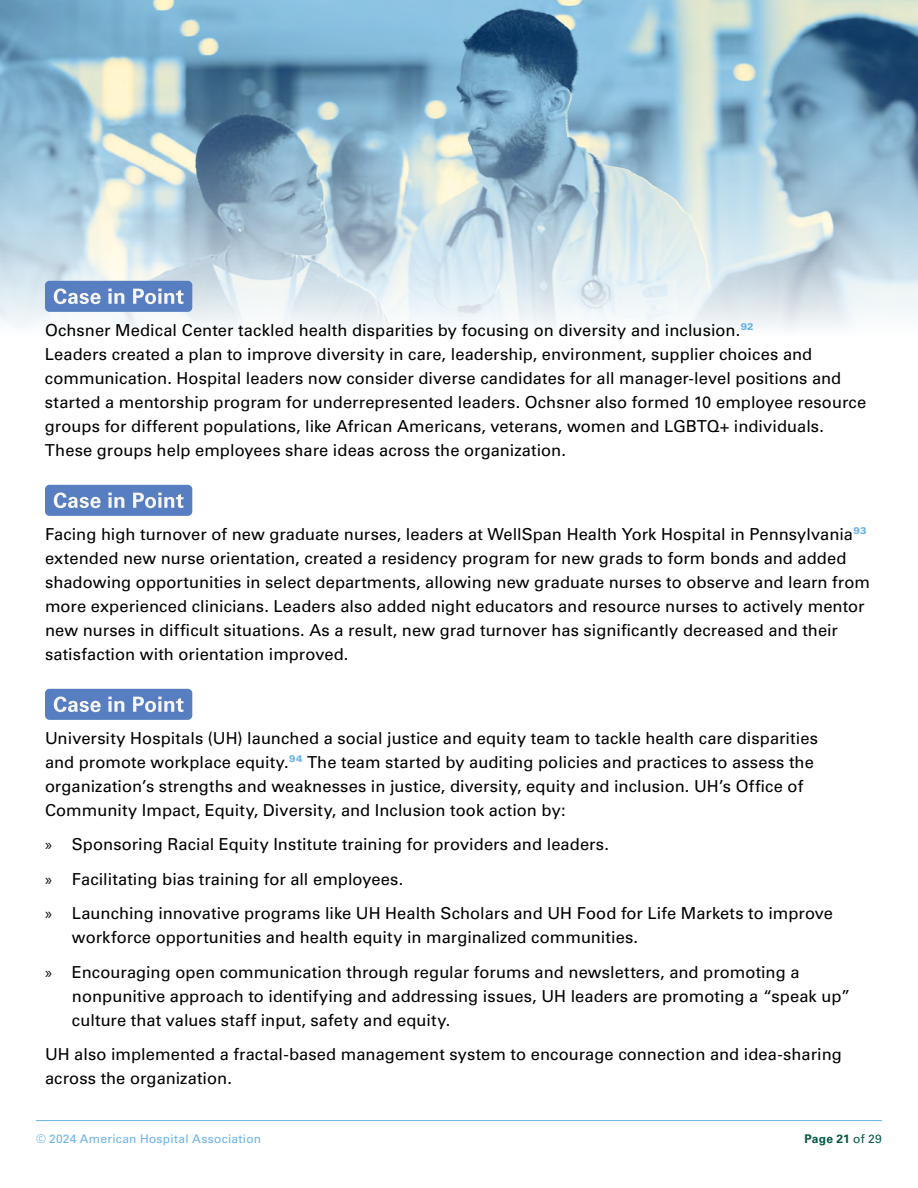
<style>
.page{position:relative;width:918px;height:1188px;background:#fff}
.page>*{position:absolute;margin:0;border:0;box-sizing:border-box;transform-origin:0 0}
.t1{font:16.5px/24px "Univers LT Std";letter-spacing:.005em;color:#000}
.t2{font:12px "Univers LT Std";letter-spacing:.025em;color:#69b3e7}
.t3{font:700 12px "Univers LT Std";letter-spacing:.015em;color:#035745}
.s1{font-family:"Myriad Pro"}
.s2{font-weight:400}
</style>
<div class="page">
<img style="left:0;top:0;width:918px;height:329px">
<div style="left:45px;top:281px;width:147px;height:31px;background:#567ec0;border-radius:4px"></div>
<svg style="left:54px;top:288px;width:47px;height:16px"></svg>
<svg style="left:108px;top:289px;width:16px;height:15px"></svg>
<svg style="left:133px;top:289px;width:51px;height:15px"></svg>
<div style="left:45px;top:485px;width:147px;height:31px;background:#567ec0;border-radius:4px"></div>
<svg style="left:54px;top:492px;width:47px;height:16px"></svg>
<svg style="left:108px;top:493px;width:16px;height:15px"></svg>
<svg style="left:133px;top:493px;width:51px;height:15px"></svg>
<div style="left:45px;top:689px;width:147px;height:31px;background:#567ec0;border-radius:4px"></div>
<svg style="left:54px;top:696px;width:47px;height:16px"></svg>
<svg style="left:108px;top:697px;width:16px;height:15px"></svg>
<svg style="left:133px;top:697px;width:51px;height:15px"></svg>
<hr style="left:0;top:982px;width:1px;height:206px;background:#253b80">
<hr style="left:36px;top:1120px;width:846px;height:1px;background:#69b3e7">
<p class="t1" style="left:45px;top:318px;width:823px">Ochsner Medical Center tackled health disparities by focusing on diversity and inclusion.<sup>92<br></sup>Leaders created a plan to improve diversity in care, leadership, environment, supplier choices and communication. Hospital leaders now consider diverse candidates for all manager-level positions and started a mentorship program for underrepresented leaders. Ochsner also formed 10 employee resource groups for different populations, like African Americans, veterans, women and LGBTQ+ individuals.<br>These groups help employees share ideas across the organization.</p>
<p class="t1" style="left:45px;top:522px;width:827px">Facing high turnover of new graduate nurses, leaders at WellSpan Health York Hospital in Pennsylvania<sup>93 </sup>extended new nurse orientation, created a residency program for new grads to form bonds and added shadowing opportunities in select departments, allowing new graduate nurses to observe and learn from more experienced clinicians. Leaders also added night educators and resource nurses to actively mentor new nurses in difficult situations. As a result, new grad turnover has significantly decreased and their satisfaction with orientation improved.</p>
<p class="t1" style="left:45px;top:726px;width:775px">University Hospitals (UH) launched a social justice and equity team to tackle health care disparities and promote workplace equity.<sup>94</sup> The team started by auditing policies and practices to assess the organization’s strengths and weaknesses in justice, diversity, equity and inclusion. UH’s Office of Community Impact, Equity, Diversity, and Inclusion took action by:</p>
<p class="t1" style="left:45px;top:827px;width:790px;line-height:34.5px"><span class="s1">»</span> Sponsoring Racial Equity Institute training for providers and leaders.<br><span class="s1">»</span> Facilitating bias training for all employees.<br><span class="s1">»</span> Launching innovative programs like UH Health Scholars and UH Food for Life Markets to improve</p>
<p class="t1" style="left:45px;top:920px;width:756px;line-height:34.5px;text-indent:27px">workforce opportunities and health equity in marginalized communities.<br><span class="s1">»</span> Encouraging open communication through regular forums and newsletters, and promoting a</p>
<p class="t1" style="left:72px;top:984px;width:780px">nonpunitive approach to identifying and addressing issues, UH leaders are promoting a “speak up” culture that values staff input, safety and equity.</p>
<p class="t1" style="left:45px;top:1043px;width:798px">UH also implemented a fractal-based management system to encourage connection and idea-sharing across the organization.</p>
<p class="t2" style="left:36px;top:1132px;width:227px">© 2024 American Hospital Association</p>
<p class="t3" style="left:804px;top:1132px;width:79px">Page 21 <span class="s2">of 29</span></p>
</div>
